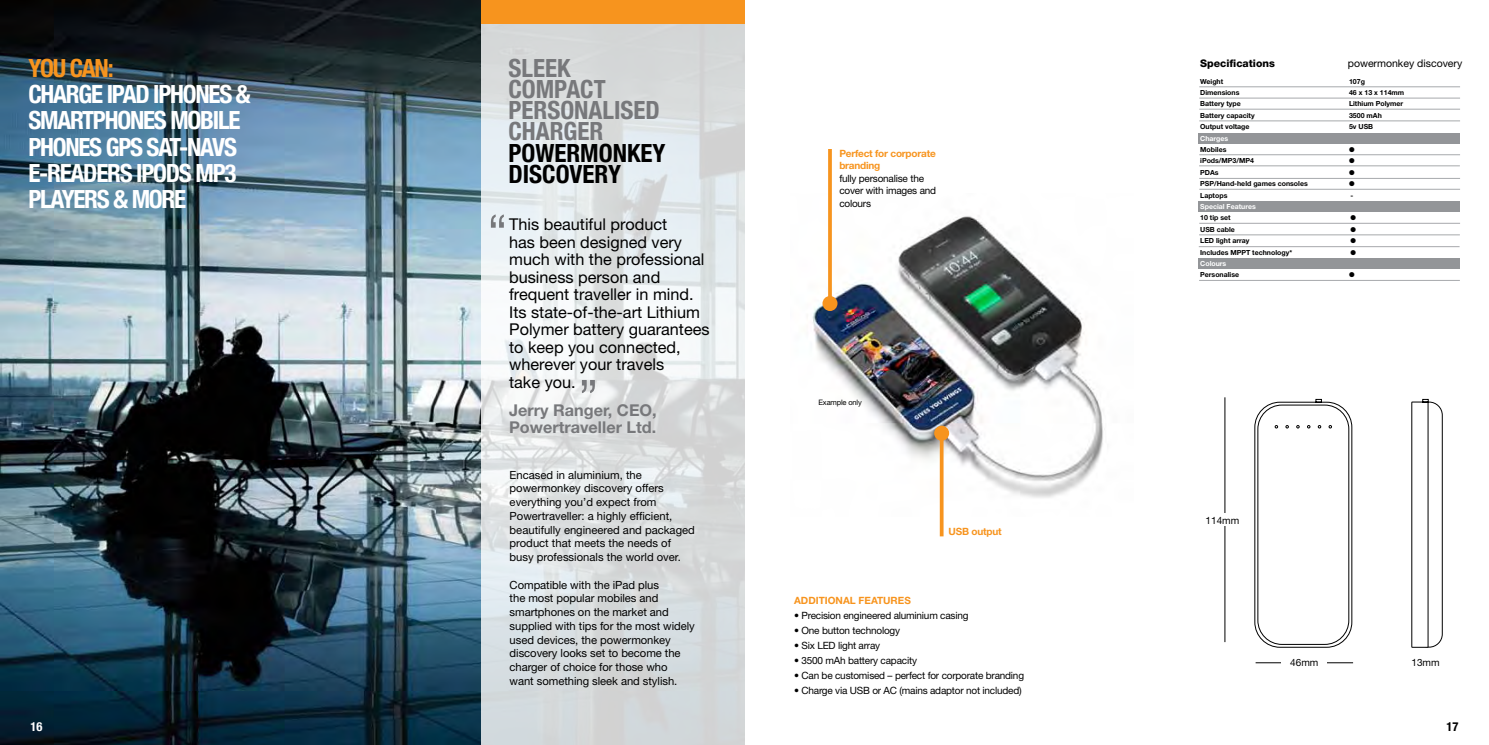
<style>
.page{position:relative;width:1489px;height:745px;background:#fff}
.page>*{position:absolute;margin:0;border:0;box-sizing:border-box;transform-origin:0 0}
.t1{font:condensed 52.12px "Helvetica Neue";color:#77787b}
.t2{font:700 condensed 25px/26.2px "Helvetica Neue";letter-spacing:-.05em;color:#fff}
.t3{font:700 condensed 25px/21.2px "Helvetica Neue";color:#77787b}
.t4{font:700 condensed 25px "Helvetica Neue";color:#000}
.t5{font:700 condensed 25px "Helvetica Neue";color:#f7941e}
.t6{font:16.25px/17.5px "Helvetica Neue";color:#000}
.t7{font:700 16.25px/17.5px "Helvetica Neue";color:#77787b}
.t8{font:700 condensed 12.5px "Helvetica Neue";color:#000}
.t9{font:700 condensed 12.5px "Helvetica Neue";color:#fff}
.t10{font:11.25px/13.8px "Helvetica Neue";letter-spacing:-.005em;color:#000}
.t11{font:10.5px "Helvetica Neue";color:#000}
.t12{font:800 10.5px "Helvetica Neue";color:#000}
.t13{font:10px/12.5px "Helvetica Neue";letter-spacing:-.02em;color:#000}
.t14{font:700 10px/12.5px "Helvetica Neue";letter-spacing:-.02em;color:#f7941e}
.t15{font:700 10px "Helvetica Neue";color:#f7941e}
.t16{font:7.5px "Helvetica Neue";letter-spacing:-.02em;color:#000}
.t17{font:700 7px "Helvetica Neue";color:#000}
.t18{font:700 7px "Helvetica Neue";color:#fff}
.t19{font:7px "Zapf Dingbats ITC";color:#000}
</style>
<div class="page">
<img style="left:812px;top:194px;width:291px;height:322px">
<img style="left:0;top:0;width:481px;height:744px">
<svg style="left:481px;top:24px;width:263px;height:720px;fill:#dadedf"></svg>
<hr style="left:828px;top:149px;width:3px;height:154px;background:#f7941e">
<div style="left:822px;top:296px;width:15px;height:15px;background:#f7941e;border-radius:50%"></div>
<div style="left:481px;top:0;width:263px;height:24px;background:#f7941e"></div>
<svg style="left:939px;top:440px;width:4px;height:96px"></svg>
<div style="left:934px;top:425px;width:15px;height:15px;background:#f7941e;border-radius:50%"></div>
<hr style="left:1199px;top:86px;width:260px;height:1px;background:#a7a9ac">
<hr style="left:1199px;top:98px;width:260px;height:1px;background:#a7a9ac">
<hr style="left:1199px;top:109px;width:260px;height:1px;background:#a7a9ac">
<hr style="left:1199px;top:121px;width:260px;height:1px;background:#a7a9ac">
<hr style="left:1199px;top:154px;width:260px;height:1px;background:#a7a9ac">
<hr style="left:1199px;top:178px;width:260px;height:1px;background:#a7a9ac">
<hr style="left:1199px;top:189px;width:260px;height:1px;background:#a7a9ac">
<hr style="left:1199px;top:223px;width:260px;height:1px;background:#a7a9ac">
<hr style="left:1198px;top:234px;width:261px;height:1px;background:#a7a9ac">
<hr style="left:1198px;top:280px;width:261px;height:1px;background:#a7a9ac">
<hr style="left:1198px;top:165px;width:261px;height:1px;background:#a7a9ac">
<div style="left:1198px;top:133px;width:261px;height:10px;background:#939598"></div>
<div style="left:1198px;top:201px;width:261px;height:11px;background:#939598"></div>
<div style="left:1198px;top:258px;width:261px;height:10px;background:#939598"></div>
<svg style="left:1254px;top:398px;width:189px;height:250px"></svg>
<hr style="left:1224px;top:397px;width:1px;height:244px;background:#000">
<div style="left:1204px;top:513px;width:36px;height:13px;background:#fff"></div>
<hr style="left:1255px;top:662px;width:97px;height:1px;background:#000">
<div style="left:1281px;top:654px;width:45px;height:21px;background:#fff"></div>
<hr style="left:1198px;top:246px;width:261px;height:1px;background:#a7a9ac">
<h2 class="t5" style="left:28px;top:53px;width:87px">YOUCAN:</h2>
<h2 class="t2" style="left:28px;top:81px;width:14px">CHARGE</h2>
<h2 class="t2" style="left:107px;top:81px;width:12px">IPAD</h2>
<h2 class="t2" style="left:28px;top:81px;width:224px;text-indent:125px">IPHONES &amp;<br>SMARTPHONES MOBILE<br>PHONES GPS SAT-NAVS<br>E-READERS IPODS MP3<br>PLAYERS &amp; MORE</h2>
<p class="t9" style="left:31px;top:718px;width:13px">16</p>
<h2 class="t3" style="left:508px;top:57px;width:153px">SLEEK<br>COMPACT<br>PERSONALISED<br>CHARGER</h2>
<h2 class="t4" style="left:508px;top:137px;width:16px">POWER</h2>
<h2 class="t4" style="left:580px;top:137px;width:33px">MONKEY</h2>
<h2 class="t4" style="left:508px;top:159px;width:12px">DISCOVERY</h2>
<h1 class="t1" style="left:487px;top:203px;width:23px">“</h1>
<h3 class="t6" style="left:509px;top:215px;width:202px">This beautiful product<br>has been designed very much with the professional business person and frequent traveller in mind.<br>Its state-of-the-art Lithium<br>Polymer battery guarantees to keep you connected, wherever your travels<br>take you.</h3>
<h3 class="t7" style="left:509px;top:400px;width:149px">Jerry Ranger, CEO,<br>Powertraveller Ltd.</h3>
<h1 class="t1" style="left:599px;top:404px;width:23px;rotate:-180deg">“</h1>
<p class="t10" style="left:509px;top:467px;width:187px">Encased in aluminium, the powermonkey discovery offers everything you’d expect from<br>Powertraveller: a highly efficient, beautifully engineered and packaged product that meets the needs of busy professionals the world over.</p>
<p class="t10" style="left:509px;top:577px;width:187px">Compatible with the iPad plus<br>the most popular mobiles and smartphones on the market and supplied with tips for the most widely used devices, the powermonkey discovery looks set to become the charger of choice for those who<br>want something sleek and stylish.</p>
<p class="t14" style="left:839px;top:147px;width:98px">Perfect for corporate branding</p>
<p class="t13" style="left:839px;top:172px;width:98px">fully personalise the cover with images and colours</p>
<p class="t16" style="left:818px;top:397px;width:45px">Example only</p>
<p class="t14" style="left:948px;top:524px;width:55px">USB output</p>
<p class="t15" style="left:794px;top:593px;width:118px">ADDITIONAL FEATURES</p>
<p class="t13" style="left:794px;top:608px;width:176px">• Precision engineered aluminium casing</p>
<p class="t13" style="left:794px;top:623px;width:108px">• One button technology</p>
<p class="t13" style="left:794px;top:638px;width:87px">• Six LED light array</p>
<p class="t13" style="left:794px;top:653px;width:124px">• 3500 mAh battery capacity</p>
<p class="t13" style="left:794px;top:668px;width:231px">• Can be customised – perfect for corporate branding</p>
<p class="t13" style="left:794px;top:683px;width:229px">• Charge via USB or AC (mains adaptor not included)</p>
<p class="t12" style="left:1200px;top:57px;width:76px">Specifications</p>
<p class="t11" style="left:1347px;top:57px;width:116px">powermonkey discovery</p>
<p class="t17" style="left:1200px;top:77px;width:25px">Weight</p>
<p class="t17" style="left:1348px;top:77px;width:17px">107g</p>
<p class="t17" style="left:1200px;top:88px;width:41px">Dimensions</p>
<p class="t17" style="left:1348px;top:88px;width:57px">46 x 13 x 114mm</p>
<p class="t17" style="left:1200px;top:99px;width:42px">Battery type</p>
<p class="t17" style="left:1348px;top:99px;width:56px">Lithium Polymer</p>
<p class="t17" style="left:1200px;top:111px;width:56px">Battery capacity</p>
<p class="t17" style="left:1348px;top:111px;width:34px">3500 mAh</p>
<p class="t17" style="left:1200px;top:122px;width:51px">Output voltage</p>
<p class="t17" style="left:1348px;top:122px;width:26px">5v USB</p>
<p class="t18" style="left:1200px;top:134px;width:30px">Charges</p>
<p class="t17" style="left:1200px;top:145px;width:28px">Mobiles</p>
<p class="t19" style="left:1348px;top:146px;width:7px">●</p>
<p class="t17" style="left:1200px;top:156px;width:55px">iPods/MP3/MP4</p>
<p class="t19" style="left:1348px;top:158px;width:7px">●</p>
<p class="t17" style="left:1200px;top:168px;width:20px">PDAs</p>
<p class="t19" style="left:1348px;top:169px;width:7px">●</p>
<p class="t17" style="left:1200px;top:179px;width:109px">PSP/Hand-held games consoles</p>
<p class="t19" style="left:1348px;top:180px;width:7px">●</p>
<p class="t17" style="left:1200px;top:190px;width:29px">Laptops</p>
<p class="t17" style="left:1350px;top:190px;width:4px">-</p>
<p class="t18" style="left:1200px;top:202px;width:57px">Special Features</p>
<p class="t17" style="left:1200px;top:213px;width:32px">10 tip set</p>
<p class="t19" style="left:1350px;top:214px;width:7px">●</p>
<p class="t17" style="left:1200px;top:225px;width:36px">USB cable</p>
<p class="t19" style="left:1350px;top:226px;width:7px">●</p>
<p class="t17" style="left:1200px;top:236px;width:51px">LED light array</p>
<p class="t19" style="left:1350px;top:237px;width:7px">●</p>
<p class="t17" style="left:1200px;top:247px;width:94px">Includes MPPT technology*</p>
<p class="t19" style="left:1350px;top:249px;width:7px">●</p>
<p class="t18" style="left:1200px;top:259px;width:28px">Colours</p>
<p class="t17" style="left:1200px;top:270px;width:41px">Personalise</p>
<p class="t19" style="left:1348px;top:271px;width:7px">●</p>
<p class="t13" style="left:1205px;top:514px;width:35px">114mm</p>
<p class="t13" style="left:1290px;top:655px;width:30px">46mm</p>
<p class="t13" style="left:1411px;top:655px;width:30px">13mm</p>
<p class="t8" style="left:1446px;top:718px;width:14px">17</p>
</div>
